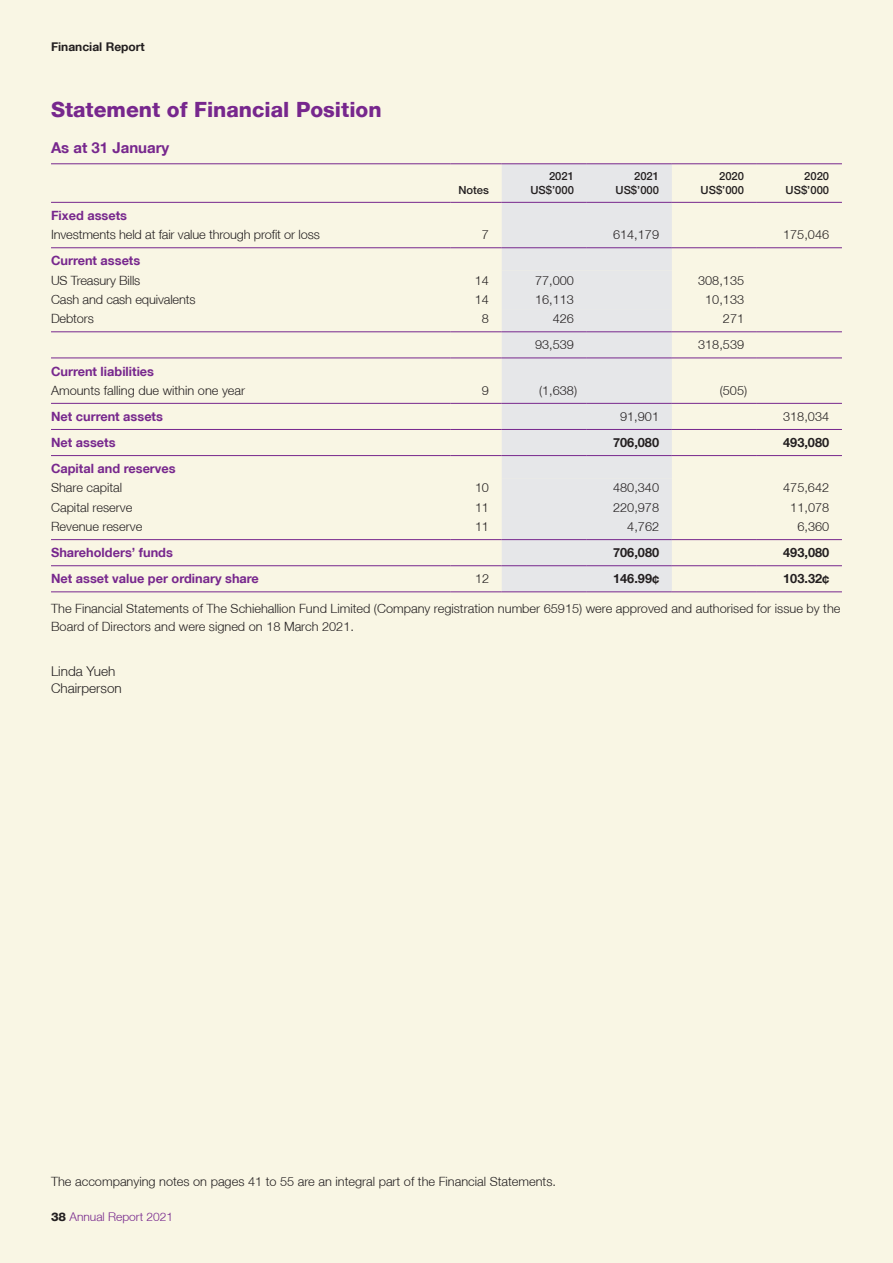
<style>
.page{position:relative;width:893px;height:1263px;background:#f9f6e4}
.page>*{position:absolute;margin:0;border:0;box-sizing:border-box;transform-origin:0 0}
.t1{font:800 21px "Helvetica Neue LT";color:#77278d}
.t2{font:700 15px "Helvetica Neue LT";color:#77278d}
.t3{font:300 13.5px/17.2px "Helvetica Neue LT";color:#231f20}
.t4{font:300 12.75px/17.2px "Helvetica Neue LT";color:#231f20}
.t5{font:700 12.75px "Helvetica Neue LT";color:#77278d}
.t6{font:700 12.75px "Helvetica Neue LT";color:#231f20}
.t7{font:700 12.75px "Helvetica Neue LT";color:#231f20}
.t8{font:300 12px "Helvetica Neue LT";color:#77278d}
.t9{font:700 12px "Helvetica Neue LT";color:#231f20}
.t10{font:500 11.25px/13.5px "Helvetica Neue LT Std";color:#231f20;text-align:right}
.s1{font-style:inherit}
.s2{font-weight:800;color:#231f20}
</style>
<div class="page">
<div style="left:502px;top:164px;width:170px;height:427px;background:#e6e7e9"></div>
<div style="left:502px;top:203px;width:170px;height:336px;background:#e6e7e9"></div>
<hr style="left:51px;top:429px;width:400px;height:1px;background:#77278d">
<hr style="left:51px;top:163px;width:400px;height:1px;background:#77278d">
<hr style="left:451px;top:163px;width:51px;height:1px;background:#77278d">
<hr style="left:502px;top:163px;width:85px;height:1px;background:#77278d">
<hr style="left:672px;top:163px;width:85px;height:1px;background:#77278d">
<hr style="left:587px;top:163px;width:85px;height:1px;background:#77278d">
<hr style="left:757px;top:163px;width:85px;height:1px;background:#77278d">
<hr style="left:51px;top:202px;width:400px;height:1px;background:#77278d">
<hr style="left:451px;top:202px;width:51px;height:1px;background:#77278d">
<hr style="left:502px;top:202px;width:85px;height:1px;background:#77278d">
<hr style="left:587px;top:202px;width:85px;height:1px;background:#77278d">
<hr style="left:672px;top:202px;width:85px;height:1px;background:#77278d">
<hr style="left:757px;top:202px;width:85px;height:1px;background:#77278d">
<hr style="left:51px;top:331px;width:400px;height:1px;background:#77278d">
<hr style="left:51px;top:247px;width:400px;height:1px;background:#77278d">
<hr style="left:51px;top:358px;width:400px;height:1px;background:#77278d">
<hr style="left:51px;top:403px;width:400px;height:1px;background:#77278d">
<hr style="left:51px;top:455px;width:400px;height:1px;background:#77278d">
<hr style="left:51px;top:539px;width:400px;height:1px;background:#77278d">
<hr style="left:451px;top:429px;width:51px;height:1px;background:#77278d">
<hr style="left:502px;top:429px;width:85px;height:1px;background:#77278d">
<hr style="left:587px;top:429px;width:85px;height:1px;background:#77278d">
<hr style="left:672px;top:429px;width:85px;height:1px;background:#77278d">
<hr style="left:757px;top:429px;width:85px;height:1px;background:#77278d">
<hr style="left:451px;top:247px;width:51px;height:1px;background:#77278d">
<hr style="left:502px;top:247px;width:85px;height:1px;background:#77278d">
<hr style="left:587px;top:247px;width:85px;height:1px;background:#77278d">
<hr style="left:672px;top:247px;width:85px;height:1px;background:#77278d">
<hr style="left:757px;top:247px;width:85px;height:1px;background:#77278d">
<hr style="left:451px;top:331px;width:51px;height:1px;background:#77278d">
<hr style="left:502px;top:331px;width:85px;height:1px;background:#77278d">
<hr style="left:587px;top:331px;width:85px;height:1px;background:#77278d">
<hr style="left:672px;top:331px;width:85px;height:1px;background:#77278d">
<hr style="left:757px;top:331px;width:85px;height:1px;background:#77278d">
<hr style="left:451px;top:358px;width:51px;height:1px;background:#77278d">
<hr style="left:502px;top:358px;width:85px;height:1px;background:#77278d">
<hr style="left:587px;top:358px;width:85px;height:1px;background:#77278d">
<hr style="left:672px;top:358px;width:85px;height:1px;background:#77278d">
<hr style="left:757px;top:358px;width:85px;height:1px;background:#77278d">
<hr style="left:451px;top:403px;width:51px;height:1px;background:#77278d">
<hr style="left:502px;top:403px;width:85px;height:1px;background:#77278d">
<hr style="left:587px;top:403px;width:85px;height:1px;background:#77278d">
<hr style="left:672px;top:403px;width:85px;height:1px;background:#77278d">
<hr style="left:757px;top:403px;width:85px;height:1px;background:#77278d">
<hr style="left:451px;top:455px;width:51px;height:1px;background:#77278d">
<hr style="left:502px;top:455px;width:85px;height:1px;background:#77278d">
<hr style="left:587px;top:455px;width:85px;height:1px;background:#77278d">
<hr style="left:672px;top:455px;width:85px;height:1px;background:#77278d">
<hr style="left:757px;top:455px;width:85px;height:1px;background:#77278d">
<hr style="left:451px;top:539px;width:51px;height:1px;background:#77278d">
<hr style="left:502px;top:539px;width:85px;height:1px;background:#77278d">
<hr style="left:587px;top:539px;width:85px;height:1px;background:#77278d">
<hr style="left:672px;top:539px;width:85px;height:1px;background:#77278d">
<hr style="left:757px;top:539px;width:85px;height:1px;background:#77278d">
<hr style="left:51px;top:565px;width:400px;height:1px;background:#77278d">
<hr style="left:51px;top:591px;width:400px;height:1px;background:#77278d">
<hr style="left:451px;top:565px;width:51px;height:1px;background:#77278d">
<hr style="left:502px;top:565px;width:85px;height:1px;background:#77278d">
<hr style="left:587px;top:565px;width:85px;height:1px;background:#77278d">
<hr style="left:672px;top:565px;width:85px;height:1px;background:#77278d">
<hr style="left:757px;top:565px;width:85px;height:1px;background:#77278d">
<hr style="left:451px;top:591px;width:51px;height:1px;background:#77278d">
<hr style="left:502px;top:591px;width:85px;height:1px;background:#77278d">
<hr style="left:587px;top:591px;width:85px;height:1px;background:#77278d">
<hr style="left:672px;top:591px;width:85px;height:1px;background:#77278d">
<hr style="left:757px;top:591px;width:85px;height:1px;background:#77278d">
<p class="t9" style="left:51px;top:39px;width:95px">Financial Report</p>
<h1 class="t1" style="left:51px;top:97px;width:332px">Statement of Financial Position</h1>
<p class="t2" style="left:51px;top:139px;width:120px">As at 31 January</p>
<p class="t10" style="left:458px;top:183px;width:32px">Notes</p>
<p class="t10" style="left:530px;top:169px;width:45px">2021<br>US$’000</p>
<p class="t10" style="left:615px;top:169px;width:45px">2021<br>US$’000</p>
<p class="t10" style="left:701px;top:169px;width:45px">2020<br>US$’000</p>
<p class="t10" style="left:786px;top:169px;width:45px">2020<br>US$’000</p>
<p class="t5" style="left:51px;top:207px;width:78px">Fixed assets</p>
<p class="t4" style="left:51px;top:226px;width:270px">Investments held at fair value through profit or loss</p>
<p class="t4" style="left:482px;top:226px;width:9px">7</p>
<p class="t4" style="left:613px;top:226px;width:48px">614,179</p>
<p class="t4" style="left:783px;top:226px;width:48px">175,046</p>
<p class="t5" style="left:51px;top:253px;width:91px">Current assets</p>
<p class="t4" style="left:51px;top:271px;width:91px">US Treasury Bills</p>
<p class="t4" style="left:475px;top:271px;width:16px">14</p>
<p class="t4" style="left:535px;top:271px;width:40px">77,000</p>
<p class="t4" style="left:698px;top:271px;width:48px">308,135</p>
<p class="t4" style="left:51px;top:291px;width:146px">Cash and cash equivalents</p>
<p class="t4" style="left:475px;top:291px;width:16px">14</p>
<p class="t4" style="left:535px;top:291px;width:40px">16,113</p>
<p class="t4" style="left:705px;top:291px;width:40px">10,133</p>
<p class="t4" style="left:51px;top:310px;width:44px">Debtors</p>
<p class="t4" style="left:482px;top:310px;width:9px">8</p>
<p class="t4" style="left:553px;top:310px;width:23px">426</p>
<p class="t4" style="left:723px;top:310px;width:23px">271</p>
<p class="t4" style="left:535px;top:336px;width:40px">93,539</p>
<p class="t4" style="left:698px;top:336px;width:48px">318,539</p>
<p class="t5" style="left:51px;top:363px;width:105px">Current liabilities</p>
<p class="t4" style="left:51px;top:381px;width:196px">Amounts falling due within one year</p>
<p class="t4" style="left:482px;top:381px;width:9px">9</p>
<p class="t4" style="left:539px;top:381px;width:40px">(1,638)</p>
<p class="t4" style="left:720px;top:381px;width:29px">(505)</p>
<p class="t5" style="left:51px;top:408px;width:113px">Net current assets</p>
<p class="t4" style="left:620px;top:407px;width:40px">91,901</p>
<p class="t4" style="left:783px;top:407px;width:48px">318,034</p>
<p class="t5" style="left:51px;top:435px;width:66px">Net assets</p>
<p class="t6" style="left:613px;top:435px;width:48px">706,080</p>
<p class="t6" style="left:783px;top:435px;width:48px">493,080</p>
<p class="t5" style="left:51px;top:461px;width:126px">Capital and reserves</p>
<p class="t4" style="left:51px;top:479px;width:73px">Share capital</p>
<p class="t4" style="left:475px;top:479px;width:16px">10</p>
<p class="t4" style="left:613px;top:479px;width:48px">480,340</p>
<p class="t4" style="left:783px;top:479px;width:48px">475,642</p>
<p class="t4" style="left:51px;top:498px;width:83px">Capital reserve</p>
<p class="t4" style="left:475px;top:498px;width:16px">11</p>
<p class="t4" style="left:613px;top:498px;width:48px">220,978</p>
<p class="t4" style="left:790px;top:498px;width:40px">11,078</p>
<p class="t4" style="left:51px;top:518px;width:93px">Revenue reserve</p>
<p class="t4" style="left:475px;top:518px;width:16px">11</p>
<p class="t4" style="left:627px;top:518px;width:33px">4,762</p>
<p class="t4" style="left:797px;top:518px;width:33px">6,360</p>
<p class="t5" style="left:51px;top:545px;width:123px">Shareholders’ funds</p>
<p class="t6" style="left:613px;top:545px;width:48px">706,080</p>
<p class="t6" style="left:783px;top:545px;width:48px">493,080</p>
<p class="t5" style="left:51px;top:571px;width:209px">Net asset value per ordinary share</p>
<p class="t4" style="left:475px;top:570px;width:16px">12</p>
<p class="t7" style="left:613px;top:571px;width:48px">146.99<span class="s1">¢</span></p>
<p class="t7" style="left:783px;top:571px;width:48px">103.32<span class="s1">¢</span></p>
<p class="t4" style="left:51px;top:600px;width:791px">The Financial Statements of The Schiehallion Fund Limited (Company registration number 65915) were approved and authorised for issue by the<br>Board of Directors and were signed on 18 March 2021.</p>
<p class="t3" style="left:51px;top:662px;width:72px">Linda Yueh<br>Chairperson</p>
<p class="t4" style="left:51px;top:1173px;width:506px">The accompanying notes on pages 41 to 55 are an integral part of the Financial Statements.</p>
<p class="t8" style="left:51px;top:1209px;width:124px"><span class="s2">38</span> Annual Report 2021</p>
</div>
